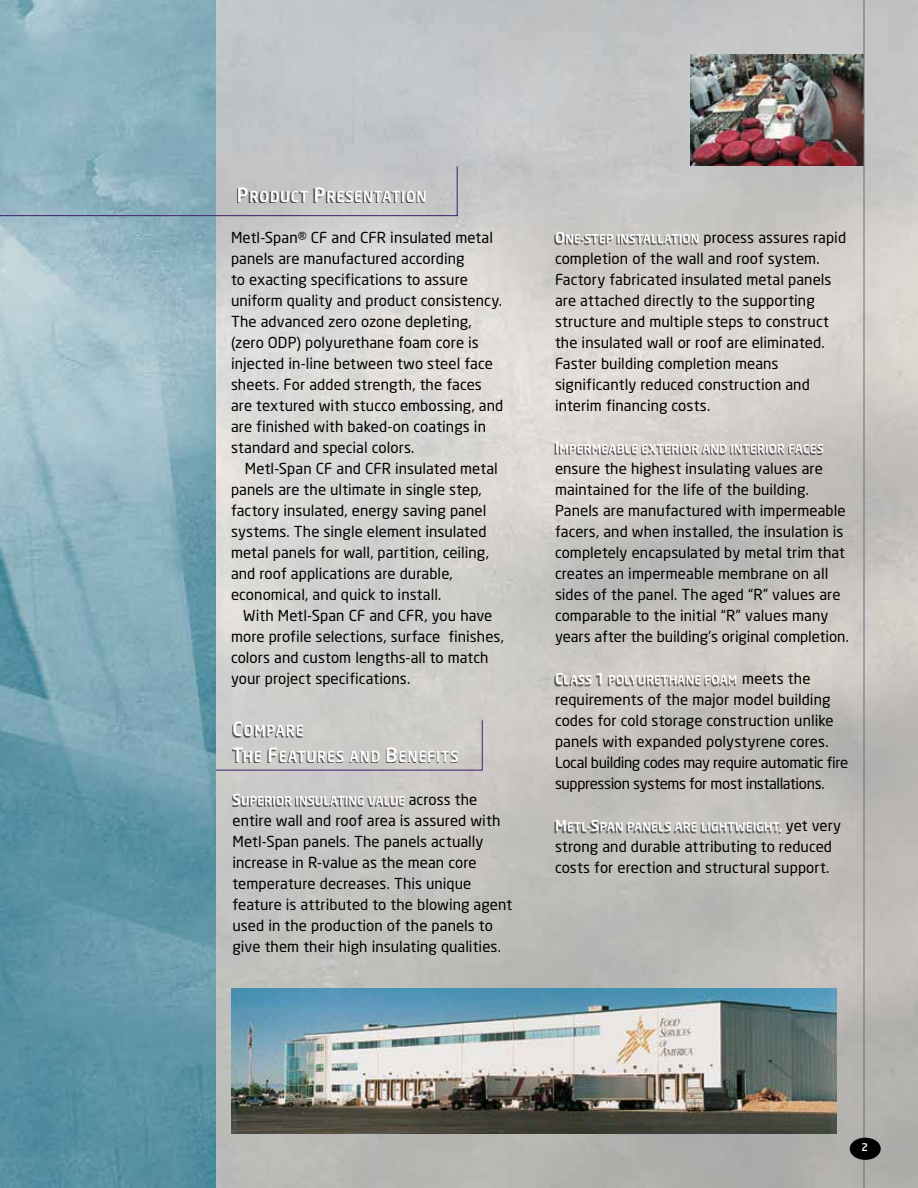
<style>
.page{position:relative;width:918px;height:1188px;background:#fff}
.page>*{position:absolute;margin:0;border:0;box-sizing:border-box;transform-origin:0 0}
.t1{font:15px/21px "Neo Sans";letter-spacing:.005em;color:#000}
.t2{font:500 15px/25.5px "Neo Sans";letter-spacing:.055em;color:#fff;scale:.95 1}
.t3{font:500 12px "Neo Sans";letter-spacing:.015em;color:#fff}
.t4{font:500 10.5px "Neo Sans";color:#fff}
.s1{font-size:19.5px}
.s2{font-size:15px}
</style>
<div class="page">
<img style="left:0;top:0;width:216px;height:1188px">
<img style="left:216px;top:0;width:702px;height:1188px">
<div style="left:237px;top:188px;width:187px;height:15px;background:#000;opacity:.6"></div>
<hr style="left:0;top:215px;width:458px;height:1px;background:#401e6b">
<hr style="left:457px;top:166px;width:1px;height:50px;background:#401e6b">
<div style="left:232px;top:723px;width:225px;height:40px;background:#000;opacity:.6"></div>
<hr style="left:216px;top:770px;width:267px;height:1px;background:#401e6b">
<hr style="left:482px;top:720px;width:1px;height:50px;background:#401e6b">
<div style="left:554px;top:233px;width:268px;height:601px;background:#000;opacity:.6"></div>
<div style="left:232px;top:795px;width:171px;height:12px;background:#000;opacity:.6"></div>
<img style="left:231px;top:988px;width:606px;height:146px">
<img style="left:690px;top:54px;width:173px;height:112px">
<hr style="left:864px;top:0;width:1px;height:1188px;background:#6d6e71">
<div style="left:850px;top:1138px;width:31px;height:22px;background:#000;border-radius:50%"></div>
<p class="t2" style="left:237px;top:183px;width:201px"><span class="s1">P</span>RODUCT <span class="s1">P</span>RESENTATION</p>
<p class="t1" style="left:231px;top:227px;width:274px">Metl-Span® CF and CFR insulated metal panels are manufactured according<br>to exacting specifications to assure uniform quality and product consistency.<br>The advanced zero ozone depleting, (zero ODP) polyurethane foam core is injected in-line between two steel face sheets. For added strength, the faces are textured with stucco embossing, and are finished with baked-on coatings in standard and special colors.</p>
<p class="t1" style="left:231px;top:458px;width:268px;text-indent:14px">Metl-Span CF and CFR insulated metal panels are the ultimate in single step, factory insulated, energy saving panel systems. The single element insulated metal panels for wall, partition, ceiling, and roof applications are durable, economical, and quick to install.</p>
<p class="t1" style="left:231px;top:605px;width:274px;text-indent:12px">With Metl-Span CF and CFR, you have more profile selections, surface finishes, colors and custom lengths-all to match your project specifications.</p>
<p class="t2" style="left:232px;top:717px;width:239px"><span class="s1">C</span>OMPARE<br><span class="s1">T</span>HE <span class="s1">F</span>EATURES AND <span class="s1">B</span>ENEFITS</p>
<p class="t1" style="left:232px;top:789px;width:281px;text-indent:176px">across the entire wall and roof area is assured with Metl-Span panels. The panels actually increase in R-value as the mean core temperature decreases. This unique feature is attributed to the blowing agent used in the production of the panels to give them their high insulating qualities.</p>
<p class="t3" style="left:232px;top:793px;width:174px"><span class="s2">S</span>UPERIOR INSULATING VALUE</p>
<p class="t1" style="left:555px;top:227px;width:293px;text-indent:149px">process assures rapid completion of the wall and roof system.<br>Factory fabricated insulated metal panels are attached directly to the supporting structure and multiple steps to construct the insulated wall or roof are eliminated.<br>Faster building completion means significantly reduced construction and interim financing costs.</p>
<p class="t3" style="left:555px;top:231px;width:146px"><span class="s2">O</span>NE-STEP INSTALLATION</p>
<p class="t3" style="left:555px;top:441px;width:270px"><span class="s2">I</span>MPERMEABLE EXTERIOR AND INTERIOR FACES</p>
<p class="t1" style="left:555px;top:458px;width:295px">ensure the highest insulating values are maintained for the life of the building.<br>Panels are manufactured with impermeable facers, and when installed, the insulation is completely encapsulated by metal trim that creates an impermeable membrane on all sides of the panel. The aged “R” values are comparable to the initial “R” values many years after the building’s original completion.</p>
<p class="t1" style="left:555px;top:668px;width:295px;text-indent:187px">meets the requirements of the major model building codes for cold storage construction unlike panels with expanded polystyrene cores.<br>Local building codes may require automatic fire suppression systems for most installations.</p>
<p class="t1" style="left:555px;top:815px;width:288px;text-indent:231px">yet very strong and durable attributing to reduced costs for erection and structural support.</p>
<p class="t3" style="left:555px;top:672px;width:184px"><span class="s2">C</span>LASS <span class="s2">1</span> POLYURETHANE FOAM</p>
<p class="t3" style="left:555px;top:819px;width:229px"><span class="s2">M</span>ETL-<span class="s2">S</span>PAN PANELS ARE LIGHTWEIGHT,</p>
<p class="t4" style="left:861px;top:1141px;width:8px">2</p>
</div>
